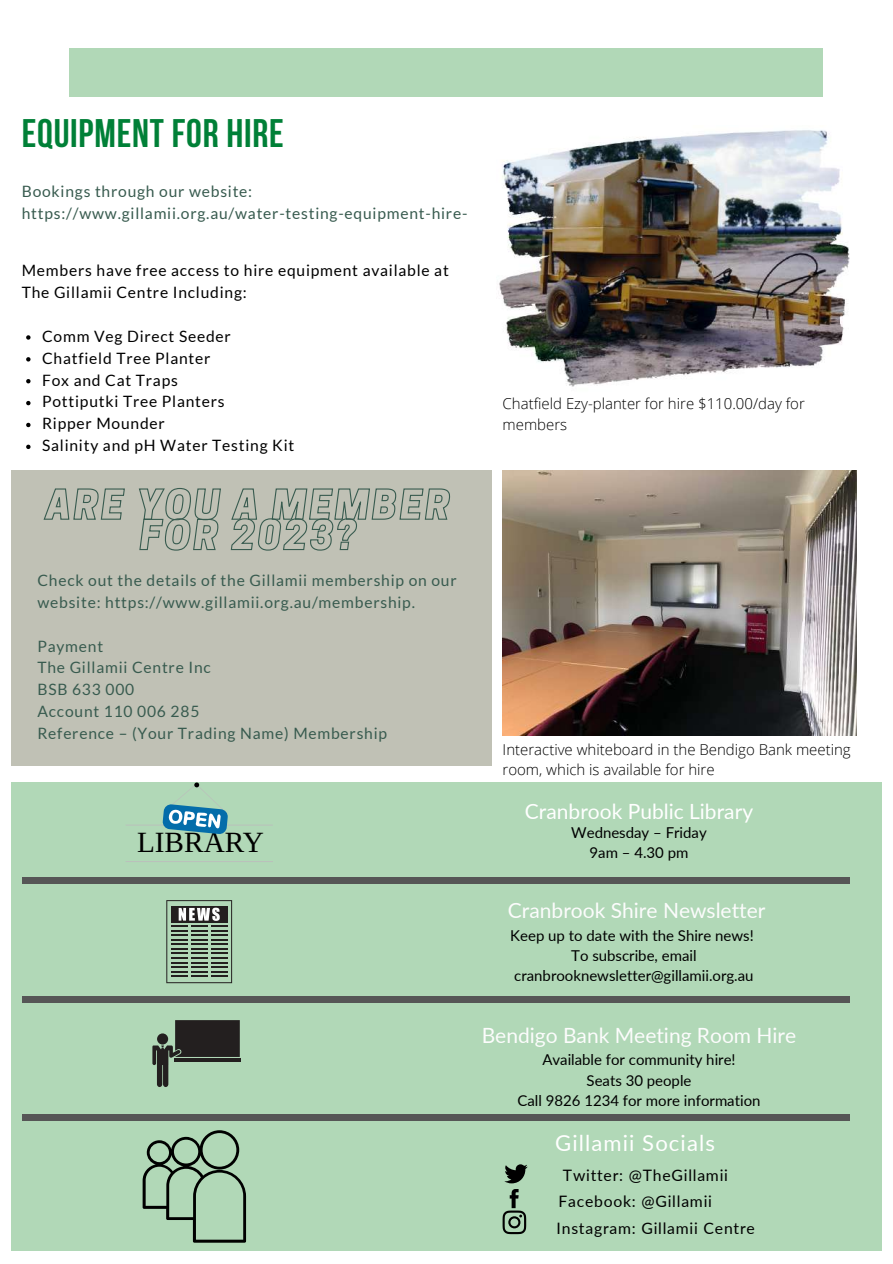
<style>
.page{position:relative;width:893px;height:1264px;background:#fff}
.page>*{position:absolute;margin:0;border:0;box-sizing:border-box;transform-origin:0 0}
.t1{font:700 39.75px "Bebas Neue";letter-spacing:.02em;color:#008037}
.t2{font:29.25px "Liberation Serif";color:#000}
.t3{font:22.05px "Lato";letter-spacing:.05em;color:#fff}
.t4{font:21px "Lato";color:#fcfcfc}
.t5{font:21px "Lato";color:#fff}
.t6{font:15.75px "Lato";letter-spacing:.05em;color:#000}
.t7{font:15.6px/21.9px "Lato";letter-spacing:.05em;color:#385b4f}
.t8{font:15.6px/21.9px "Lato";letter-spacing:.05em;color:#000}
.t9{font:15px/20.4px "Lato";color:#000;text-align:center}
.t10{font:300 15px/20.5px "Open Sans";color:#000}
</style>
<div class="page">
<div style="left:69px;top:48px;width:753px;height:49px;background:#b1d8b7"></div>
<img style="left:502px;top:470px;width:354px;height:265px">
<div style="left:11px;top:782px;width:870px;height:469px;background:#b1d8b7"></div>
<div style="left:22px;top:876px;width:827px;height:7px;background:#565656"></div>
<div style="left:22px;top:996px;width:827px;height:6px;background:#565656"></div>
<div style="left:22px;top:1114px;width:827px;height:7px;background:#565656"></div>
<svg style="left:502px;top:1164px;width:25px;height:70px"></svg>
<svg style="left:143px;top:1130px;width:103px;height:112px"></svg>
<hr style="left:174px;top:1058px;width:67px;height:3px;background:#231f1f">
<svg style="left:152px;top:1020px;width:88px;height:67px"></svg>
<svg style="left:166px;top:900px;width:66px;height:83px"></svg>
<svg style="left:126px;top:782px;width:147px;height:80px"></svg>
<img style="left:499px;top:130px;width:350px;height:257px">
<div style="left:11px;top:470px;width:480px;height:295px;background:#c0c1b5"></div>
<svg style="left:26px;top:335px;width:5px;height:4px"></svg>
<svg style="left:26px;top:357px;width:5px;height:4px"></svg>
<svg style="left:26px;top:379px;width:5px;height:4px"></svg>
<svg style="left:26px;top:401px;width:5px;height:4px"></svg>
<svg style="left:26px;top:423px;width:5px;height:4px"></svg>
<svg style="left:26px;top:444px;width:5px;height:5px"></svg>
<svg style="left:43px;top:488px;width:408px;height:63px"></svg>
<h1 class="t1" style="left:22px;top:117px;width:263px">EQUIPMENT FOR HIRE</h1>
<p class="t7" style="left:22px;top:180px;width:447px">Bookings through our website: https://www.gillamii.org.au/water-testing-equipment-hire-</p>
<p class="t8" style="left:22px;top:259px;width:428px">Members have free access to hire equipment available at<br>The Gillamii Centre Including:</p>
<p class="t8" style="left:42px;top:325px;width:254px">Comm Veg Direct Seeder<br>Chatfield Tree Planter<br>Fox and Cat Traps<br>Pottiputki Tree Planters<br>Ripper Mounder<br>Salinity and pH Water Testing Kit</p>
<p class="t10" style="left:502px;top:393px;width:304px">Chatfield Ezy-planter for hire $110.00/day for members</p>
<p class="t7" style="left:37px;top:569px;width:421px">Check out the details of the Gillamii membership on our website: https://www.gillamii.org.au/membership.</p>
<p class="t7" style="left:37px;top:634px;width:351px">Payment<br>The Gillamii Centre Inc<br>BSB 633 000<br>Account 110 006 285<br>Reference – (Your Trading Name) Membership</p>
<h2 class="t2" style="left:137px;top:825px;width:128px">LIBRARY</h2>
<p class="t10" style="left:502px;top:738px;width:350px">Interactive whiteboard in the Bendigo Bank meeting room, which is available for hire</p>
<h3 class="t5" style="left:525px;top:797px;width:230px">Cranbrook Public Library</h3>
<p class="t9" style="left:571px;top:822px;width:137px;line-height:19.8px">Wednesday – Friday<br>9am – 4.30 pm</p>
<h3 class="t4" style="left:507px;top:897px;width:259px">Cranbrook Shire Newsletter</h3>
<p class="t9" style="left:510px;top:925px;width:245px">Keep up to date with the Shire news!<br>To subscribe, email cranbrooknewsletter@gillamii.org.au</p>
<h3 class="t4" style="left:481px;top:1022px;width:316px">Bendigo Bank Meeting Room Hire</h3>
<p class="t9" style="left:517px;top:1049px;width:244px">Available for community hire!<br>Seats 30 people<br>Call 9826 1234 for more information</p>
<h3 class="t3" style="left:555px;top:1129px;width:161px">Gillamii Socials</h3>
<p class="t6" style="left:563px;top:1165px;width:167px">Twitter: @TheGillamii</p>
<p class="t6" style="left:556px;top:1218px;width:200px">Instagram: Gillamii Centre</p>
<p class="t6" style="left:558px;top:1191px;width:155px">Facebook: @Gillamii</p>
</div>
